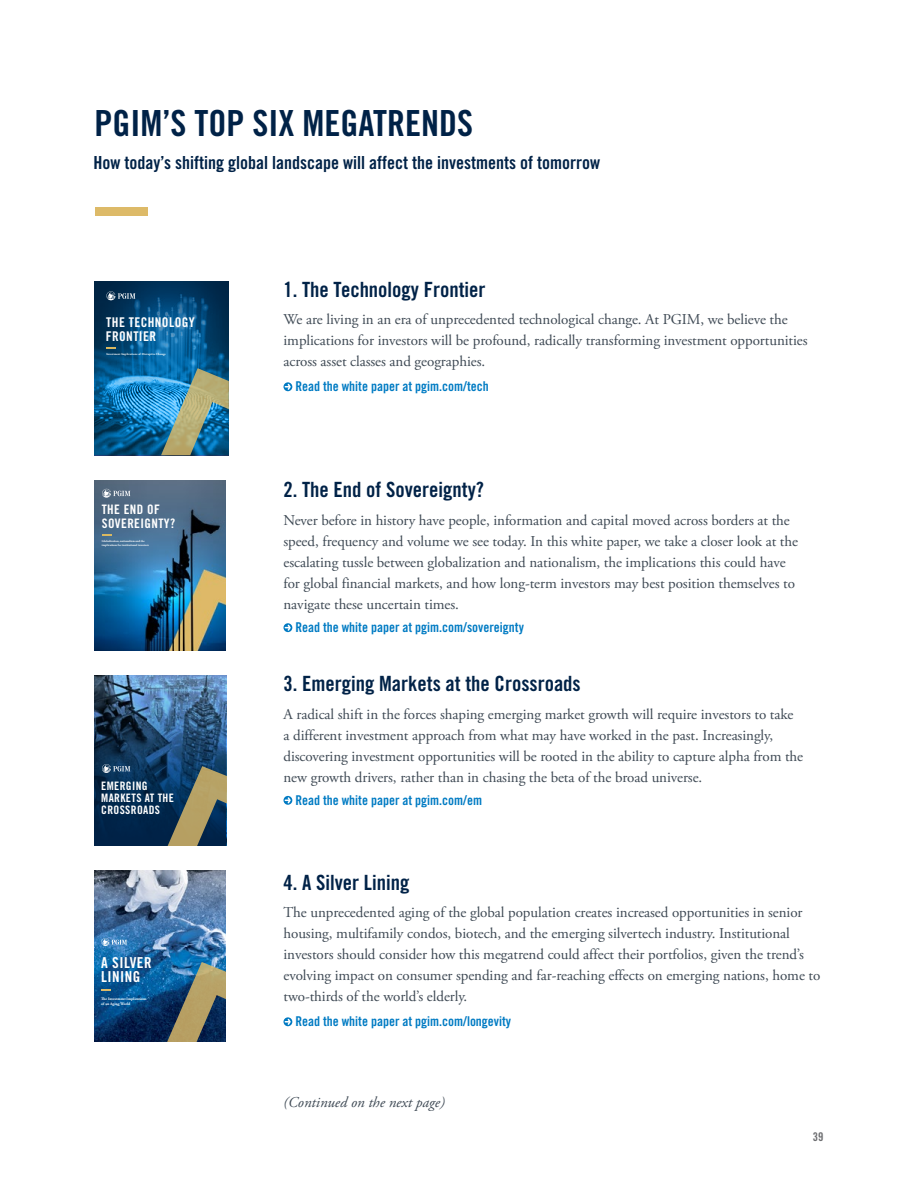
<style>
.page{position:relative;width:918px;height:1188px;background:#fff}
.page>*{position:absolute;margin:0;border:0;box-sizing:border-box;transform-origin:0 0}
.t1{font:36px "Trade Gothic Bold Cond Twenty";color:#002247}
.t2{font:21px "Trade Gothic Bold Cond Twenty";color:#002247}
.t3{font:18px "Trade Gothic Bold Cond Twenty";color:#002247}
.t4{font:15.15px/14.7px "Trade Gothic Bold Cond Twenty";letter-spacing:.03em;color:#fff}
.t5{font:15px/21px "Adobe Garamond Pro";letter-spacing:-.005em;color:#3e4954}
.t6{font:italic 15px "Adobe Garamond Pro";color:#3e4954}
.t7{font:13.5px "Trade Gothic Bold Cond Twenty";color:#007bc3}
.t8{font:13.35px/14.5px "Trade Gothic Bold Cond Twenty";letter-spacing:.03em;color:#fff}
.t9{font:13.05px/14px "Trade Gothic Bold Cond Twenty";letter-spacing:.03em;color:#fff}
.t10{font:12px "Trade Gothic Bold Cond Twenty";color:#6d6e71}
.t11{font:11.7px/11.9px "Trade Gothic Bold Cond Twenty";letter-spacing:.03em;color:#fff}
.t12{font:700 3.9px/4.5px "Adobe Garamond Pro";color:#fff}
.t13{font:700 3px/3.6px "Adobe Garamond Pro";color:#fff}
</style>
<div class="page">
<svg style="left:285px;top:382px;width:7px;height:9px"></svg>
<svg style="left:285px;top:623px;width:7px;height:9px"></svg>
<svg style="left:285px;top:796px;width:7px;height:9px"></svg>
<svg style="left:285px;top:1017px;width:7px;height:9px"></svg>
<div style="left:95px;top:207px;width:53px;height:9px;background:#ddba68"></div>
<img style="left:95px;top:480px;width:131px;height:170px">
<svg style="left:102px;top:489px;width:28px;height:9px"></svg>
<svg style="left:102px;top:534px;width:10px;height:2px"></svg>
<img style="left:95px;top:675px;width:131px;height:13px">
<svg style="left:95px;top:688px;width:131px;height:158px;background:#1d4369"></svg>
<svg style="left:166px;top:766px;width:60px;height:80px;background:#596660"></svg>
<svg style="left:102px;top:764px;width:28px;height:9px"></svg>
<img style="left:95px;top:394px;width:66px;height:61px">
<svg style="left:95px;top:281px;width:134px;height:113px;background:#075080"></svg>
<svg style="left:106px;top:347px;width:10px;height:2px"></svg>
<svg style="left:161px;top:368px;width:68px;height:87px;background:#609197"></svg>
<svg style="left:106px;top:291px;width:29px;height:9px"></svg>
<img style="left:94px;top:871px;width:132px;height:170px">
<svg style="left:101px;top:989px;width:10px;height:2px"></svg>
<svg style="left:166px;top:962px;width:60px;height:80px;background:#60706e"></svg>
<svg style="left:101px;top:938px;width:26px;height:8px"></svg>
<h1 class="t1" style="left:94px;top:102px;width:380px">PGIM’S TOP SIX MEGATRENDS</h1>
<p class="t3" style="left:94px;top:152px;width:508px">How today’s shifting global landscape will affect the investments of tomorrow</p>
<p class="t8" style="left:106px;top:315px;width:91px">THE TECHNOLOGY<br>FRONTIER</p>
<p class="t13" style="left:106px;top:352px;width:61px">Investment Implications of Disruptive Change</p>
<p class="t9" style="left:102px;top:502px;width:75px">THE END OF<br>SOVEREIGNTY?</p>
<p class="t13" style="left:102px;top:540px;width:49px">Globalization, nationalism and the implications for institutional investors</p>
<p class="t11" style="left:101px;top:780px;width:74px">EMERGING<br>MARKETS AT THE<br>CROSSROADS</p>
<p class="t4" style="left:101px;top:955px;width:52px">A SILVER<br>LINING</p>
<p class="t12" style="left:101px;top:997px;width:47px">The Investment Implications of an Aging World</p>
<h2 class="t2" style="left:284px;top:276px;width:204px">1. The Technology Frontier</h2>
<p class="t5" style="left:284px;top:310px;width:526px">We are living in an era of unprecedented technological change. At PGIM, we believe the implications for investors will be profound, radically transforming investment opportunities across asset classes and geographies.</p>
<p class="t7" style="left:295px;top:378px;width:195px">Read the white paper at pgim.com/tech</p>
<h2 class="t2" style="left:284px;top:477px;width:202px">2. The End of Sovereignty?</h2>
<p class="t5" style="left:284px;top:510px;width:516px">Never before in history have people, information and capital moved across borders at the speed, frequency and volume we see today. In this white paper, we take a closer look at the escalating tussle between globalization and nationalism, the implications this could have for global financial markets, and how long-term investors may best position themselves to navigate these uncertain times.</p>
<p class="t7" style="left:295px;top:619px;width:230px">Read the white paper at pgim.com/sovereignty</p>
<h2 class="t2" style="left:284px;top:671px;width:299px">3. Emerging Markets at the Crossroads</h2>
<p class="t5" style="left:284px;top:704px;width:521px">A radical shift in the forces shaping emerging market growth will require investors to take a different investment approach from what may have worked in the past. Increasingly, discovering investment opportunities will be rooted in the ability to capture alpha from the new growth drivers, rather than in chasing the beta of the broad universe.</p>
<p class="t7" style="left:295px;top:792px;width:188px">Read the white paper at pgim.com/em</p>
<h2 class="t2" style="left:284px;top:869px;width:127px">4. A Silver Lining</h2>
<p class="t5" style="left:284px;top:903px;width:538px">The unprecedented aging of the global population creates increased opportunities in senior housing, multifamily condos, biotech, and the emerging silvertech industry. Institutional investors should consider how this megatrend could affect their portfolios, given the trend’s evolving impact on consumer spending and far-reaching effects on emerging nations, home to two-thirds of the world’s elderly.</p>
<p class="t7" style="left:295px;top:1013px;width:217px">Read the white paper at pgim.com/longevity</p>
<p class="t6" style="left:284px;top:1093px;width:163px">(Continued on the next page)</p>
<p class="t10" style="left:813px;top:1129px;width:12px">39</p>
</div>
